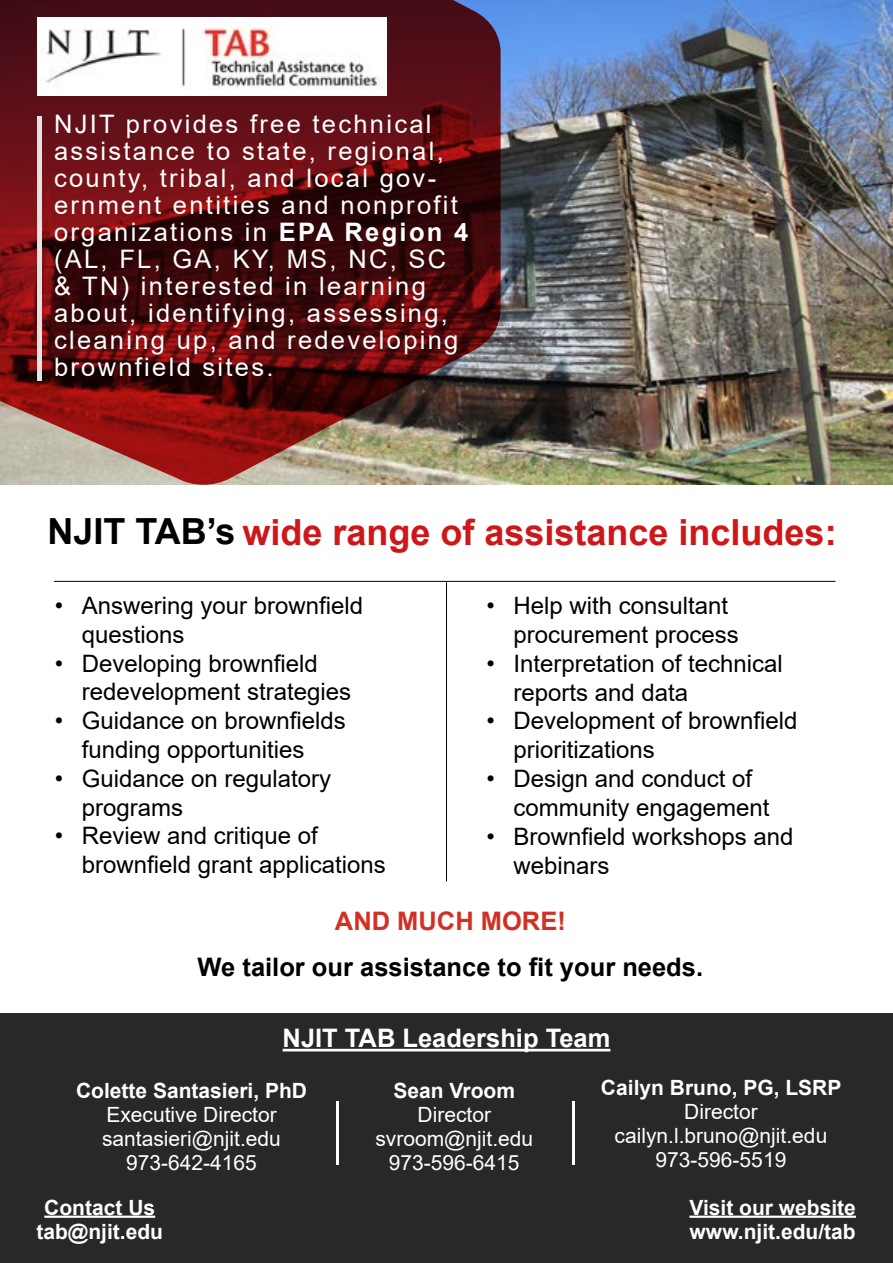
<style>
.page{position:relative;width:893px;height:1263px;background:#fff}
.page>*{position:absolute;margin:0;border:0;box-sizing:border-box;transform-origin:0 0}
.t1{font:700 36px "Arial";color:#cd1719}
.t2{font:25.5px/27px "Arial";letter-spacing:.09em;color:#fff}
.t3{font:700 25.5px "Arial";color:#000}
.t4{font:700 25.5px "Arial";color:#fff}
.t5{font:700 25.5px "Arial";color:#d23024}
.t6{font:24px/28.8px "Arial";color:#000}
.t7{font:21px/24px "Arial";color:#fff;text-align:center}
.t8{font:700 21px/24px "Arial";color:#fff;text-align:center}
.s1{font-weight:700}
.s2{color:#000}
</style>
<div class="page">
<img style="left:501px;top:0;width:392px;height:485px">
<svg style="left:0;top:0;width:501px;height:485px;background:#611f1f"></svg>
<hr style="left:446px;top:582px;width:1px;height:299px;background:#000">
<hr style="left:54px;top:581px;width:782px;height:1px;background:#000">
<div style="left:0;top:1013px;width:893px;height:250px;background:#282827"></div>
<hr style="left:337px;top:1101px;width:2px;height:64px;background:#fff">
<hr style="left:572px;top:1101px;width:2px;height:64px;background:#fff">
<hr style="left:37px;top:116px;width:4px;height:265px;background:#e3e3e3">
<img style="left:37px;top:17px;width:349px;height:78px">
<hr style="left:283px;top:1049px;width:327px;height:2px;background:#fff">
<hr style="left:44px;top:1215px;width:111px;height:3px;background:#fff">
<hr style="left:689px;top:1215px;width:167px;height:3px;background:#fff">
<p class="t2" style="left:54px;top:111px;width:416px">NJIT provides free technical assistance to state, regional, county, tribal, and local gov&shy;ernment entities and nonprofit organizations in <span class="s1">EPA Region 4 </span>(AL, FL, GA, KY, MS, NC, SC &amp; TN) interested in learning about, identifying, assessing, cleaning up, and redeveloping brownfield sites.</p>
<h1 class="t1" style="left:48px;top:507px;width:790px"><span class="s2">NJIT TAB’s</span> wide range of assistance includes:</h1>
<p class="t6" style="left:82px;top:591px;width:283px;text-indent:-27px">• Answering your brownfield questions</p>
<p class="t6" style="left:82px;top:649px;width:271px;text-indent:-27px">• Developing brownfield redevelopment strategies</p>
<p class="t6" style="left:55px;top:706px;width:293px;text-align:center">• Guidance on brownfields funding opportunities</p>
<p class="t6" style="left:82px;top:764px;width:251px;text-indent:-27px">• Guidance on regulatory programs</p>
<p class="t6" style="left:82px;top:821px;width:306px;text-indent:-27px">• Review and critique of brownfield grant applications</p>
<p class="t6" style="left:513px;top:591px;width:227px;text-indent:-27px">• Help with consultant procurement process</p>
<p class="t6" style="left:513px;top:649px;width:271px;text-indent:-27px">• Interpretation of technical reports and data</p>
<p class="t6" style="left:513px;top:706px;width:286px;text-indent:-27px">• Development of brownfield prioritizations</p>
<p class="t6" style="left:513px;top:764px;width:258px;text-indent:-27px">• Design and conduct of community engagement</p>
<p class="t6" style="left:513px;top:822px;width:282px;text-indent:-27px">• Brownfield workshops and webinars</p>
<p class="t5" style="left:335px;top:903px;width:232px">AND MUCH MORE!</p>
<p class="t3" style="left:198px;top:949px;width:507px">We tailor our assistance to fit your needs.</p>
<p class="t4" style="left:283px;top:1020px;width:329px">NJIT TAB Leadership Team</p>
<p class="t8" style="left:76px;top:1079px;width:233px">Colette Santasieri, PhD</p>
<p class="t7" style="left:102px;top:1103px;width:180px">Executive Director santasieri@njit.edu<br>973-642-4165</p>
<p class="t8" style="left:601px;top:1075px;width:242px">Cailyn Bruno, PG, LSRP</p>
<p class="t7" style="left:615px;top:1099px;width:214px">Director cailyn.l.bruno@njit.edu<br>973-596-5519</p>
<p class="t8" style="left:394px;top:1079px;width:123px">Sean Vroom</p>
<p class="t7" style="left:375px;top:1103px;width:159px">Director svroom@njit.edu<br>973-596-6415</p>
<p class="t8" style="left:36px;top:1195px;width:128px">Contact Us tab@njit.edu</p>
<p class="t8" style="left:689px;top:1195px;width:168px;text-align:left">Visit our website www.njit.edu/tab</p>
</div>
